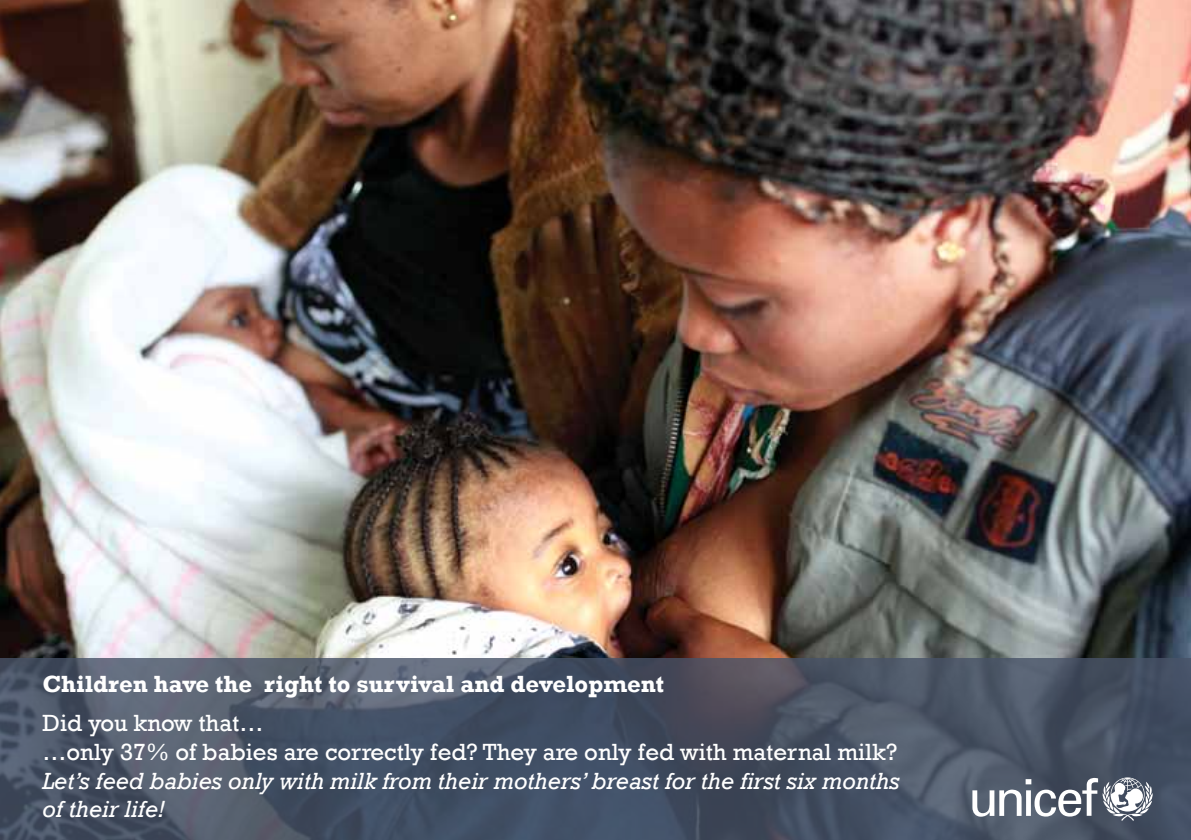
<style>
.page{position:relative;width:1191px;height:840px;background:#fff}
.page>*{position:absolute;margin:0;border:0;box-sizing:border-box;transform-origin:0 0}
.t1{font:italic 24px/28.8px "Rockwell";color:#fff}
.t2{font:24px/28.8px "Rockwell";color:#fff}
.t3{font:700 24px "Rockwell";color:#fff}
</style>
<div class="page">
<img style="left:0;top:0;width:1191px;height:658px">
<svg style="left:0;top:658px;width:1191px;height:181px;background:#495365"></svg>
<svg style="left:972px;top:777px;width:180px;height:43px"></svg>
<p class="t3" style="left:43px;top:669px;width:623px">Children have the right to survival and development</p>
<p class="t2" style="left:43px;top:708px;width:856px">Did you know that…<br>…only 37% of babies are correctly fed? They are only fed with maternal milk?</p>
<p class="t1" style="left:43px;top:766px;width:858px">Let’s feed babies only with milk from their mothers’ breast for the first six months of their life!</p>
</div>
